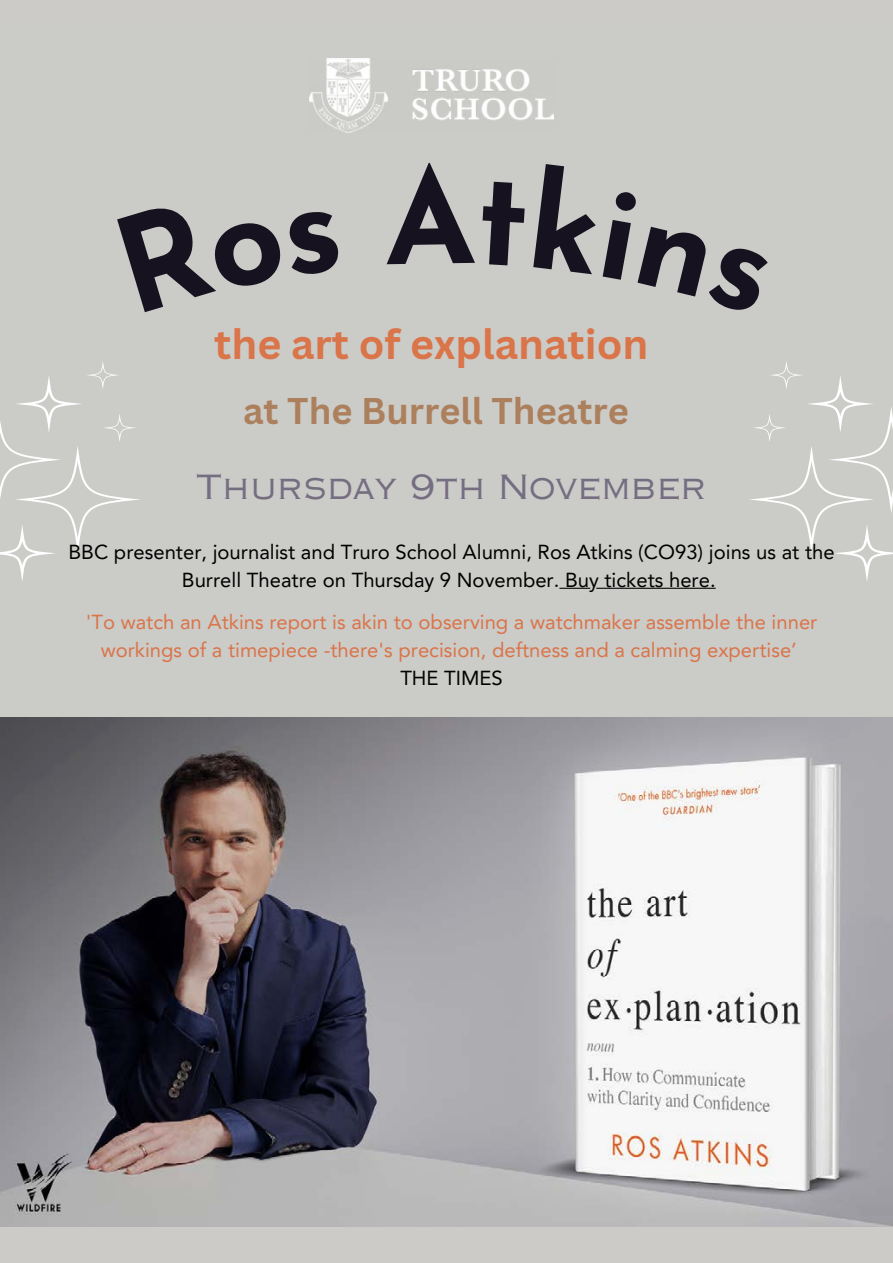
<style>
.page{position:relative;width:893px;height:1263px;background:#cccbc7}
.page>*{position:absolute;margin:0;border:0;box-sizing:border-box;transform-origin:0 0}
.t1{font:700 41.1px "Canva Sans";color:#da7449}
.t2{font:700 36.15px "Canva Sans";color:#ac805d}
.t3{font:33.15px "Copperplate Gothic LT Pro 32 AB";color:#756d80}
.t4{font:20.25px/27.9px "Avenir LT Pro";color:#da7449;text-align:center}
.t5{font:20.25px/27.9px "Avenir LT Pro";color:#000;text-align:center}
</style>
<div class="page">
<svg style="left:0;top:361px;width:140px;height:220px"></svg>
<svg style="left:750px;top:361px;width:143px;height:220px"></svg>
<img style="left:0;top:718px;width:893px;height:509px">
<img style="left:309px;top:59px;width:244px;height:74px">
<hr style="left:596px;top:588px;width:120px;height:1px;background:#000">
<hr style="left:559px;top:588px;width:31px;height:1px;background:#000">
<h1 class="t1" style="left:214px;top:319px;width:436px">the art of explanation</h1>
<h2 class="t2" style="left:243px;top:389px;width:387px">at The Burrell Theatre</h2>
<h3 class="t3" style="left:196px;top:467px;width:512px">Thursday 9th November</h3>
<p class="t5" style="left:69px;top:537px;width:768px">BBC presenter, journalist and Truro School Alumni, Ros Atkins (CO93) joins us at the<br>Burrell Theatre on Thursday 9 November. Buy tickets here.</p>
<p class="t4" style="left:86px;top:608px;width:733px">'To watch an Atkins report is akin to observing a watchmaker assemble the inner workings of a timepiece -there's precision, deftness and a calming expertise’</p>
<p class="t5" style="left:400px;top:664px;width:104px">THE TIMES</p>
</div>
